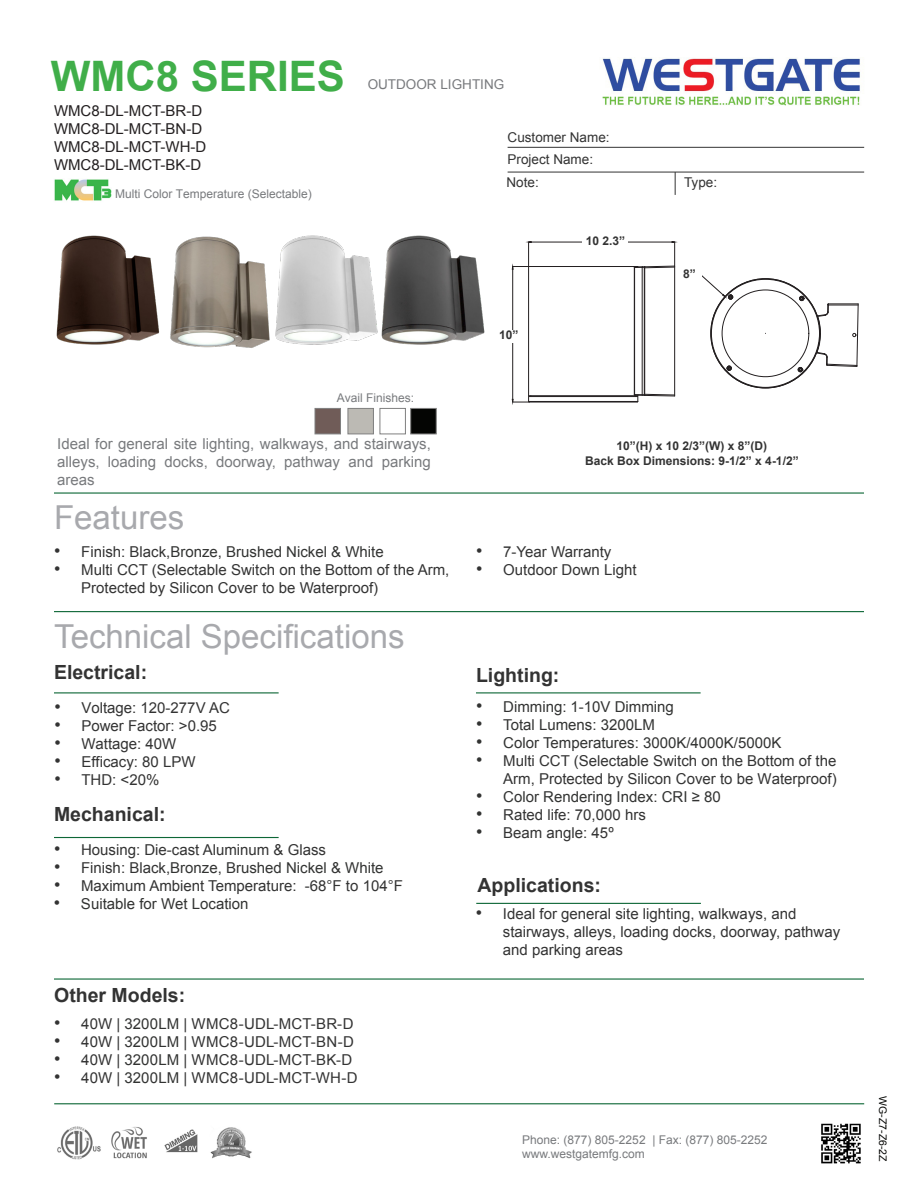
<style>
.page{position:relative;width:918px;height:1188px;background:#fff}
.page>*{position:absolute;margin:0;border:0;box-sizing:border-box;transform-origin:0 0}
.t1{font:700 42px "Arial";color:#40ae49}
.t2{font:33px "Arial";color:#a8a9ad}
.t3{font:700 19.5px "Arial";color:#333}
.t4{font:15px/18px "Arial";color:#333}
.t5{font:15px "Arial";color:#323332}
.t6{font:15px/18px "Arial";color:#787a7d;text-align:justify}
.t7{font:15px "Arial";color:#231f20}
.t8{font:15px "Arial";color:#323332}
.t9{font:13.5px "Arial";color:#333}
.t10{font:13.5px "Arial";color:#787a7d}
.t11{font:700 12px/14.4px "Arial";color:#333;text-align:center}
.t12{font:12px "Arial";color:#787a7d}
.t13{font:12px "Arial";color:#787a7d}
.t14{font:700 12px "Arial";color:#333}
.t15{font:10.5px "Arial";color:#040503}
.s1{font-style:inherit}
.s2{font-size:18px;color:#333}
.s3{color:#333}
.s4{font-size:18px}
.s5{color:#323332}
.s6{font-size:18px;color:#323332}
</style>
<div class="page">
<img style="left:56px;top:235px;width:104px;height:110px">
<img style="left:297px;top:235px;width:188px;height:110px">
<hr style="left:54px;top:492px;width:810px;height:2px;background:#0d6736">
<hr style="left:508px;top:147px;width:356px;height:1px;background:#333">
<svg style="left:675px;top:173px;width:1px;height:22px"></svg>
<hr style="left:508px;top:172px;width:356px;height:1px;background:#333">
<hr style="left:54px;top:611px;width:810px;height:1px;background:#0d6736">
<hr style="left:54px;top:692px;width:225px;height:1px;background:#0d6736">
<hr style="left:476px;top:692px;width:225px;height:1px;background:#0d6736">
<hr style="left:54px;top:837px;width:225px;height:1px;background:#0d6736">
<img style="left:602px;top:58px;width:258px;height:48px">
<hr style="left:54px;top:1103px;width:810px;height:1px;background:#0d6736">
<img style="left:821px;top:1123px;width:40px;height:41px">
<hr style="left:476px;top:903px;width:225px;height:1px;background:#0d6736">
<hr style="left:54px;top:978px;width:810px;height:2px;background:#0d6736">
<svg style="left:511px;top:241px;width:348px;height:164px"></svg>
<div style="left:490px;top:330px;width:38px;height:12px;background:#fff"></div>
<div style="left:583px;top:237px;width:45px;height:18px;background:#fff"></div>
<div style="left:677px;top:269px;width:25px;height:15px;background:#fff"></div>
<img style="left:57px;top:1126px;width:44px;height:33px">
<img style="left:210px;top:1127px;width:42px;height:32px">
<img style="left:111px;top:1126px;width:36px;height:33px">
<img style="left:54px;top:179px;width:58px;height:22px">
<div style="left:315px;top:408px;width:26px;height:26px;background:#705c58;border:1px solid #7f7f7f"></div>
<div style="left:380px;top:408px;width:26px;height:26px;background:#fff;border:1px solid #7f7f7f"></div>
<div style="left:348px;top:408px;width:26px;height:26px;background:#bcbab4;border:1px solid #7f7f7f"></div>
<div style="left:411px;top:408px;width:25px;height:26px;background:#040503;border:1px solid #7f7f7f"></div>
<img style="left:170px;top:236px;width:127px;height:112px">
<img style="left:164px;top:1129px;width:34px;height:24px">
<p class="t1" style="left:51px;top:48px;width:296px">WMC8 SERIES</p>
<p class="t7" style="left:54px;top:101px;width:150px">WMC8-DL-MCT-BR-D</p>
<p class="t7" style="left:54px;top:119px;width:150px">WMC8-DL-MCT-BN-D</p>
<p class="t7" style="left:54px;top:137px;width:154px">WMC8-DL-MCT-WH-D</p>
<p class="t7" style="left:54px;top:155px;width:149px">WMC8-DL-MCT-BK-D</p>
<p class="t13" style="left:115px;top:186px;width:198px">Multi Color Temperature (Selectable)</p>
<p class="t10" style="left:368px;top:75px;width:138px">OUTDOOR LIGHTING</p>
<p class="t9" style="left:508px;top:128px;width:104px">Customer Name:</p>
<p class="t9" style="left:508px;top:150px;width:87px">Project Name:</p>
<p class="t9" style="left:507px;top:173px;width:34px">Note:</p>
<p class="t9" style="left:684px;top:173px;width:35px">Type:</p>
<p class="t14" style="left:499px;top:326px;width:21px">10”</p>
<p class="t11" style="left:586px;top:234px;width:41px">10 2.3<span class="s1">”</span></p>
<p class="t14" style="left:683px;top:265px;width:14px">8”</p>
<p class="t13" style="left:337px;top:390px;width:79px">Avail Finishes<span class="s1">:</span></p>
<p class="t6" style="left:57px;top:435px;width:375px">Ideal for general site lighting, walkways, and stairways, alleys, loading docks, doorway, pathway and parking areas</p>
<p class="t2" style="left:54px;top:496px;width:132px">Features</p>
<p class="t5" style="left:54px;top:542px;width:331px"><span class="s2">•</span> <span class="s3">Finish: Black,</span>Bronze, Brushed Nickel &amp; White</p>
<p class="t4" style="left:81px;top:561px;width:370px;text-indent:-27px"><span class="s4">•</span> Multi CCT (Selectable Switch on the Bottom of the Arm,<br>Protected by Silicon Cover to be Waterproof)</p>
<p class="t2" style="left:54px;top:615px;width:352px">Technical Specifications</p>
<p class="t3" style="left:54px;top:659px;width:95px">Electrical:</p>
<p class="t4" style="left:54px;top:699px;width:177px"><span class="s4">•</span> Voltage: 120<span class="s1">-277</span>V AC</p>
<p class="t4" style="left:54px;top:717px;width:164px"><span class="s4">•</span> Power Factor: &gt;0.95</p>
<p class="t4" style="left:54px;top:735px;width:124px"><span class="s4">•</span> Wattage: 40W</p>
<p class="t4" style="left:54px;top:753px;width:143px"><span class="s4">•</span> Efficacy: 80 LPW</p>
<p class="t4" style="left:54px;top:771px;width:106px"><span class="s4">•</span> THD: &lt;20%</p>
<p class="t3" style="left:54px;top:801px;width:113px">Mechanical:</p>
<p class="t4" style="left:54px;top:841px;width:274px"><span class="s4">•</span> Housing: Die-cast Aluminum &amp; Glass</p>
<p class="t5" style="left:54px;top:858px;width:331px"><span class="s2">•</span> <span class="s3">Finish: Black,</span>Bronze, Brushed Nickel &amp; White</p>
<p class="t4" style="left:54px;top:877px;width:350px"><span class="s4">•</span> Maximum Ambient Temperature: -68°F to 104°F</p>
<p class="t8" style="left:54px;top:894px;width:196px"><span class="s2">•</span> Suitable for Wet Location</p>
<p class="t3" style="left:54px;top:982px;width:133px">Other Models:</p>
<p class="t4" style="left:54px;top:1015px;width:301px"><span class="s4">•</span> 40W | <span class="s5">3200LM</span> | WMC8-UDL-MCT-BR-D</p>
<p class="t4" style="left:54px;top:1033px;width:301px"><span class="s4">•</span> 40W | <span class="s5">3200LM</span> | WMC8-UDL-MCT-BN-D</p>
<p class="t4" style="left:54px;top:1051px;width:300px"><span class="s4">•</span> 40W | <span class="s5">3200LM</span> | WMC8-UDL-MCT-BK-D</p>
<p class="t4" style="left:54px;top:1069px;width:305px"><span class="s4">•</span> 40W | <span class="s5">3200LM</span> | WMC8-UDL-MCT-WH-D</p>
<p class="t11" style="left:585px;top:439px;width:215px">10”(H) x 10 2/3”(W) x 8”(D)<br>Back Box Dimensions: 9-1/2” x 4-1/2”</p>
<p class="t4" style="left:476px;top:543px;width:137px"><span class="s4">•</span> 7-Year Warranty</p>
<p class="t4" style="left:476px;top:561px;width:162px"><span class="s4">•</span> Outdoor Down Light</p>
<p class="t3" style="left:476px;top:662px;width:85px">Lighting:</p>
<p class="t5" style="left:476px;top:697px;width:199px"><span class="s4">•</span> Dimming: <span class="s1">1-10V</span> Dimming</p>
<p class="t5" style="left:476px;top:715px;width:180px"><span class="s4">•</span> Total Lumens: 3200LM</p>
<p class="t5" style="left:476px;top:733px;width:307px"><span class="s4">•</span> Color Temperatures: 3000K/4000K/5000K</p>
<p class="t4" style="left:476px;top:752px;width:362px;text-align:right"><span class="s6">•</span> Multi CCT (Selectable Switch on the Bottom of the<br>Arm, Protected by Silicon Cover to be Waterproof)</p>
<p class="t5" style="left:476px;top:787px;width:246px"><span class="s4">•</span> Color Rendering Index: CRI ≥ 80</p>
<p class="t4" style="left:476px;top:806px;width:171px"><span class="s6">•</span> Rated life: 70,000 hrs</p>
<p class="t4" style="left:476px;top:824px;width:139px"><span class="s6">•</span> Beam angle: 45º</p>
<p class="t3" style="left:478px;top:872px;width:125px">Applications:</p>
<p class="t4" style="left:503px;top:905px;width:339px;text-indent:-27px"><span class="s4">•</span> Ideal for general site lighting, walkways, and stairways, alleys, loading docks, doorway, pathway and parking areas</p>
<p class="t12" style="left:522px;top:1132px;width:247px">Phone: (877) 805-2252 | Fax: (877) 805-2252</p>
<p class="t12" style="left:522px;top:1146px;width:124px">www.westgatemfg.com</p>
<p class="t15" style="left:890px;top:1096px;width:67px;rotate:90deg">WG-Z7-Z6-2Z</p>
</div>
